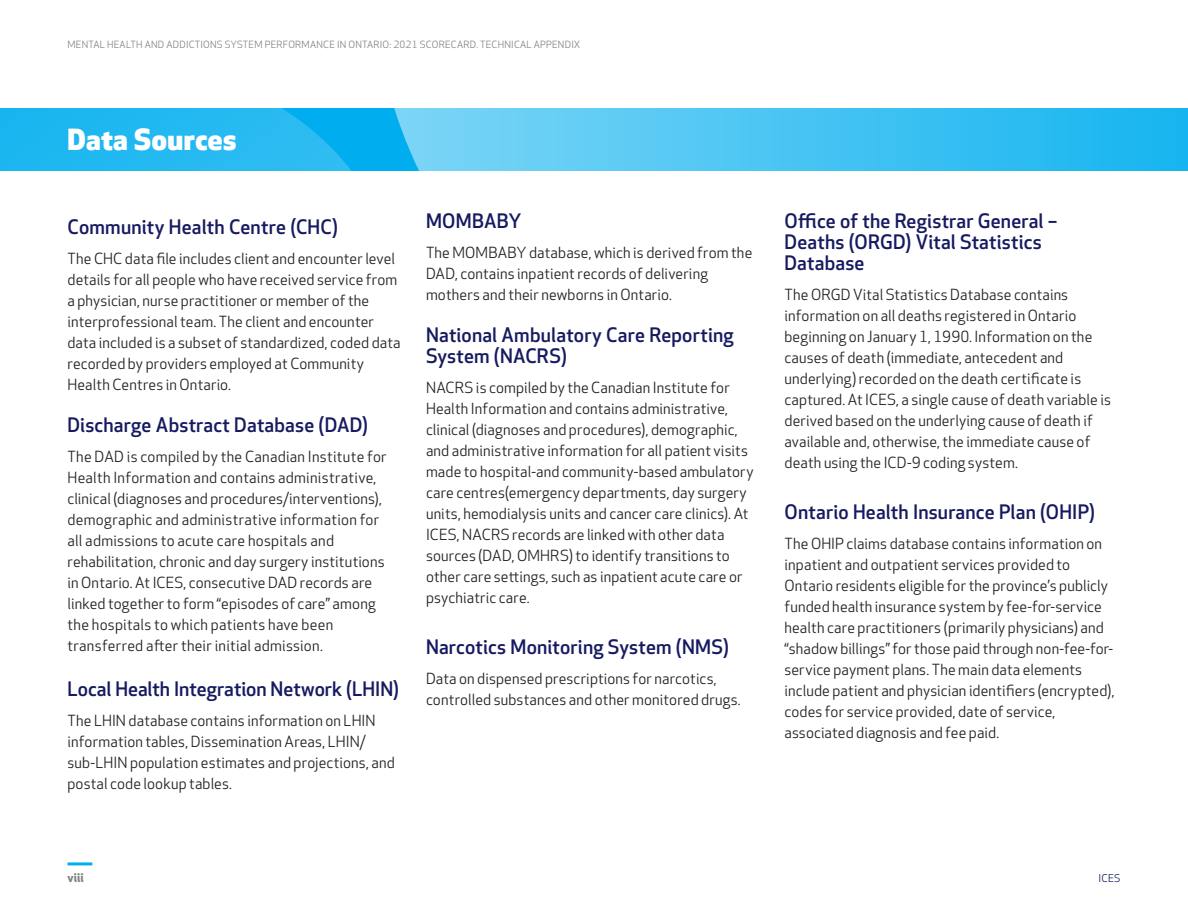
<style>
.page{position:relative;width:1188px;height:918px;background:#fff}
.page>*{position:absolute;margin:0;border:0;box-sizing:border-box;transform-origin:0 0}
.Subhead_1{font:800 28.5px "Apex New";letter-spacing:.02em;color:#fff}
.Subhead_2_No_Rules{font:500 19.5px/21px "Apex New";letter-spacing:.01em;color:#161a60}
.Body_-_No_Indent{font:15px/21px "Apex New";letter-spacing:.01em;color:#231f20}
.t1{font:700 12px "Apex New";color:#808285}
.t2{font:10.5px "Apex New";color:#161a60}
.t3{font:9.75px "Apex New";letter-spacing:.025em;color:#808285}
</style>
<div class="page">
<svg style="left:0;top:108px;width:372px;height:63px;background:#1db7f0"></svg>
<svg style="left:372px;top:108px;width:816px;height:63px;background:#45c3f2"></svg>
<hr style="left:68px;top:862px;width:24px;height:3px;background:#00aeef">
<p class="t3" style="left:68px;top:38px;width:514px">MENTAL HEALTH AND ADDICTIONS SYSTEM PERFORMANCE IN ONTARIO: 2021 SCORECARD. TECHNICAL APPENDIX</p>
<p class="Subhead_1" style="left:68px;top:120px;width:171px">Data Sources</p>
<p class="Subhead_2_No_Rules" style="left:68px;top:216px;width:272px">Community Health Centre (CHC)</p>
<p class="Body_-_No_Indent" style="left:68px;top:248px;width:335px">The CHC data file includes client and encounter level details for all people who have received service from a physician, nurse practitioner or member of the interprofessional team. The client and encounter data included is a subset of standardized, coded data recorded by providers employed at Community Health Centres in Ontario.</p>
<p class="Subhead_2_No_Rules" style="left:68px;top:414px;width:302px">Discharge Abstract Database (DAD)</p>
<p class="Body_-_No_Indent" style="left:68px;top:446px;width:321px">The DAD is compiled by the Canadian Institute for Health Information and contains administrative, clinical (diagnoses and procedures/interventions), demographic and administrative information for all admissions to acute care hospitals and rehabilitation, chronic and day surgery institutions in Ontario. At ICES, consecutive DAD records are linked together to form “episodes of care” among the hospitals to which patients have been transferred after their initial admission.</p>
<p class="Subhead_2_No_Rules" style="left:68px;top:678px;width:333px">Local Health Integration Network (LHIN)</p>
<p class="Body_-_No_Indent" style="left:68px;top:710px;width:329px">The LHIN database contains information on LHIN information tables, Dissemination Areas, LHIN/ sub-LHIN population estimates and projections, and postal code lookup tables.</p>
<p class="Subhead_2_No_Rules" style="left:426px;top:210px;width:97px">MOMBABY</p>
<p class="Body_-_No_Indent" style="left:426px;top:242px;width:328px">The MOMBABY database, which is derived from the<br>DAD, contains inpatient records of delivering mothers and their newborns in Ontario.</p>
<p class="Subhead_2_No_Rules" style="left:426px;top:324px;width:309px">National Ambulatory Care Reporting<br>System (NACRS)</p>
<p class="Body_-_No_Indent" style="left:426px;top:377px;width:329px">NACRS is compiled by the Canadian Institute for Health Information and contains administrative, clinical (diagnoses and procedures), demographic, and administrative information for all patient visits made to hospital-and community-based ambulatory care centres(emergency departments, day surgery units, hemodialysis units and cancer care clinics). At ICES, NACRS records are linked with other data sources (DAD, OMHRS) to identify transitions to other care settings, such as inpatient acute care or psychiatric care.</p>
<p class="Subhead_2_No_Rules" style="left:426px;top:636px;width:304px">Narcotics Monitoring System (NMS)</p>
<p class="Body_-_No_Indent" style="left:426px;top:668px;width:316px">Data on dispensed prescriptions for narcotics, controlled substances and other monitored drugs.</p>
<p class="Subhead_2_No_Rules" style="left:784px;top:210px;width:275px">Office of the Registrar General –<br>Deaths (ORGD) Vital Statistics<br>Database</p>
<p class="Body_-_No_Indent" style="left:784px;top:284px;width:328px">The ORGD Vital Statistics Database contains information on all deaths registered in Ontario beginning on January 1, 1990. Information on the causes of death (immediate, antecedent and underlying) recorded on the death certificate is captured. At ICES, a single cause of death variable is derived based on the underlying cause of death if available and, otherwise, the immediate cause of death using the ICD-9 coding system.</p>
<p class="Subhead_2_No_Rules" style="left:784px;top:501px;width:312px">Ontario Health Insurance Plan (OHIP)</p>
<p class="Body_-_No_Indent" style="left:784px;top:533px;width:332px">The OHIP claims database contains information on inpatient and outpatient services provided to Ontario residents eligible for the province’s publicly funded health insurance system by fee-for-service health care practitioners (primarily physicians) and “shadow billings” for those paid through non-fee-for&shy;service payment plans. The main data elements include patient and physician identifiers (encrypted), codes for service provided, date of service, associated diagnosis and fee paid.</p>
<p class="t1" style="left:68px;top:869px;width:18px">viii</p>
<p class="t2" style="left:1098px;top:871px;width:24px">ICES</p>
</div>
